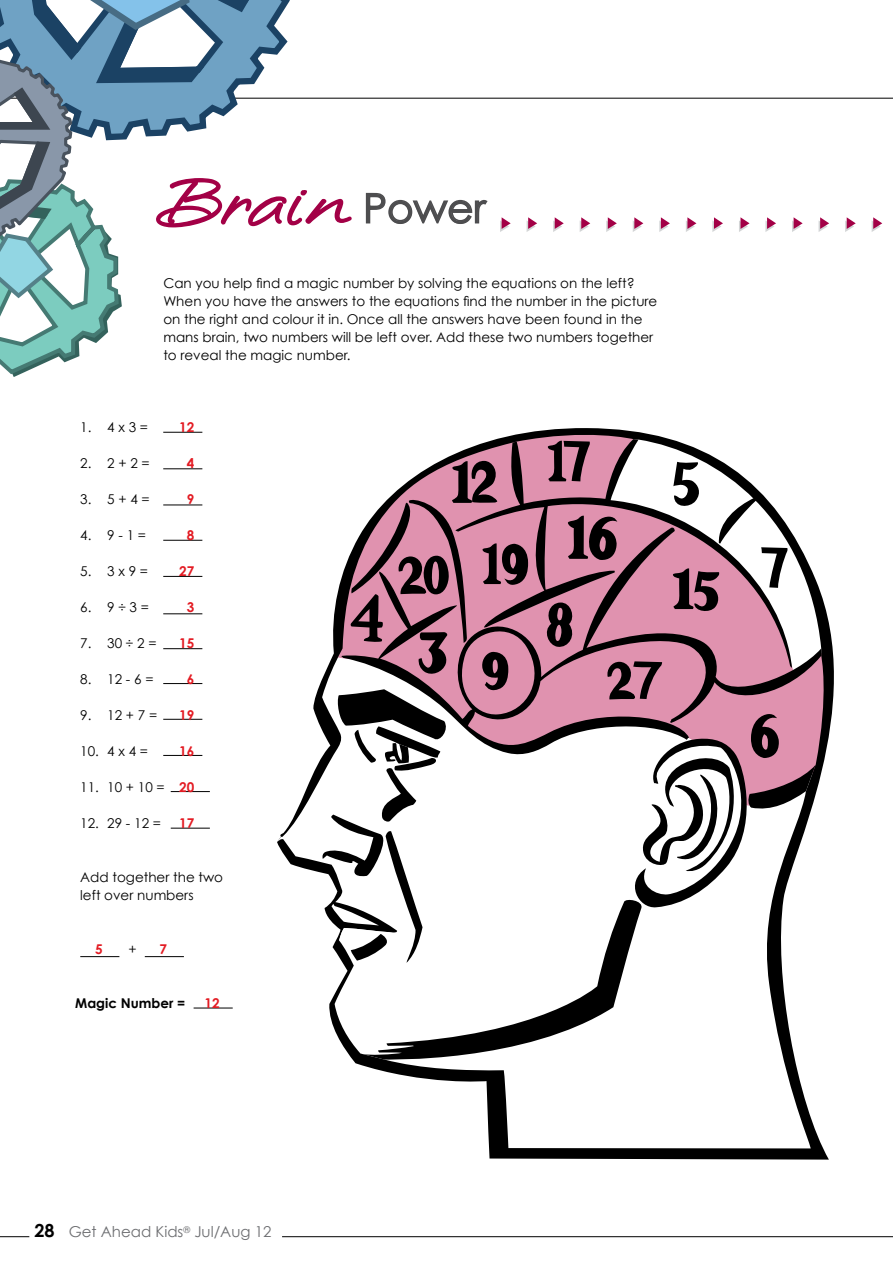
<style>
.page{position:relative;width:893px;height:1263px;background:#fff}
.page>*{position:absolute;margin:0;border:0;box-sizing:border-box;transform-origin:0 0}
.t1{font:99px "Loosie Script";color:#a30046}
.t2{font:40.5px "Century Gothic";color:#4d4d4f}
.t3{font:700 18px "Century Gothic";color:#000}
.t4{font:15px "Century Gothic";color:#6d6e71}
.t5{font:13.5px/18px "Century Gothic";color:#000}
.t6{font:700 13.5px "Century Gothic";color:#e31b23}
.t7{font:700 13.5px "Century Gothic";color:#000}
</style>
<div class="page">
<hr style="left:282px;top:1236px;width:611px;height:1px;background:#000">
<svg style="left:0;top:1236px;width:29px;height:1px"></svg>
<hr style="left:0;top:98px;width:893px;height:1px;background:#000">
<svg style="left:489px;top:624px;width:345px;height:535px;fill:#000"></svg>
<svg style="left:277px;top:428px;width:552px;height:720px"></svg>
<svg style="left:360px;top:898px;width:284px;height:166px"></svg>
<svg style="left:624px;top:807px;width:192px;height:102px"></svg>
<svg style="left:322px;top:461px;width:206px;height:502px"></svg>
<svg style="left:365px;top:192px;width:123px;height:32px"></svg>
<svg style="left:500px;top:217px;width:11px;height:15px"></svg>
<svg style="left:527px;top:217px;width:10px;height:15px"></svg>
<svg style="left:553px;top:217px;width:11px;height:15px"></svg>
<svg style="left:580px;top:217px;width:10px;height:15px"></svg>
<svg style="left:606px;top:217px;width:11px;height:15px"></svg>
<svg style="left:633px;top:217px;width:10px;height:15px"></svg>
<svg style="left:659px;top:217px;width:11px;height:15px"></svg>
<svg style="left:686px;top:217px;width:10px;height:15px"></svg>
<svg style="left:712px;top:217px;width:11px;height:15px"></svg>
<svg style="left:739px;top:217px;width:10px;height:15px"></svg>
<svg style="left:765px;top:217px;width:11px;height:15px"></svg>
<svg style="left:792px;top:217px;width:11px;height:15px"></svg>
<svg style="left:819px;top:217px;width:10px;height:15px"></svg>
<svg style="left:845px;top:217px;width:11px;height:15px"></svg>
<svg style="left:872px;top:217px;width:10px;height:15px"></svg>
<hr style="left:163px;top:432px;width:39px;height:1px;background:#000">
<svg style="left:334px;top:431px;width:495px;height:376px"></svg>
<hr style="left:163px;top:468px;width:39px;height:1px;background:#000">
<hr style="left:163px;top:505px;width:39px;height:1px;background:#000">
<hr style="left:163px;top:540px;width:39px;height:1px;background:#000">
<hr style="left:163px;top:576px;width:39px;height:1px;background:#000">
<hr style="left:163px;top:613px;width:39px;height:1px;background:#000">
<hr style="left:163px;top:648px;width:39px;height:1px;background:#000">
<hr style="left:163px;top:683px;width:39px;height:1px;background:#000">
<hr style="left:163px;top:719px;width:39px;height:1px;background:#000">
<hr style="left:163px;top:755px;width:39px;height:1px;background:#000">
<hr style="left:171px;top:791px;width:39px;height:1px;background:#000">
<hr style="left:171px;top:828px;width:39px;height:1px;background:#000">
<hr style="left:80px;top:956px;width:39px;height:1px;background:#000">
<hr style="left:145px;top:956px;width:39px;height:1px;background:#000">
<hr style="left:194px;top:1008px;width:39px;height:1px;background:#000">
<svg style="left:0;top:0;width:353px;height:377px"></svg>
<h1 class="t1" style="left:157px;top:161px;width:196px">Brain</h1>
<h2 class="t2" style="left:363px;top:183px;width:124px">Power</h2>
<p class="t5" style="left:163px;top:274px;width:495px">Can you help find a magic number by solving the equations on the left?<br>When you have the answers to the equations find the number in the picture on the right and colour it in. Once all the answers have been found in the mans brain, two numbers will be left over. Add these two numbers together to reveal the magic number.</p>
<p class="t5" style="left:80px;top:418px;width:69px">1. 4 x 3 =</p>
<p class="t5" style="left:80px;top:454px;width:71px">2. 2 + 2 =</p>
<p class="t5" style="left:80px;top:490px;width:71px">3. 5 + 4 =</p>
<p class="t5" style="left:80px;top:526px;width:67px">4. 9 - 1 =</p>
<p class="t5" style="left:80px;top:562px;width:69px">5. 3 x 9 =</p>
<p class="t5" style="left:80px;top:598px;width:70px">6. 9 ÷ 3 =</p>
<p class="t5" style="left:80px;top:634px;width:78px">7. 30 ÷ 2 =</p>
<p class="t5" style="left:80px;top:670px;width:75px">8. 12 - 6 =</p>
<p class="t5" style="left:80px;top:706px;width:79px">9. 12 + 7 =</p>
<p class="t5" style="left:80px;top:742px;width:69px">10. 4 x 4 =</p>
<p class="t5" style="left:80px;top:778px;width:86px">11. 10 + 10 =</p>
<p class="t5" style="left:80px;top:814px;width:82px">12. 29 - 12 =</p>
<p class="t6" style="left:179px;top:419px;width:17px">12</p>
<p class="t6" style="left:187px;top:455px;width:9px">4</p>
<p class="t6" style="left:187px;top:491px;width:9px">9</p>
<p class="t6" style="left:187px;top:527px;width:9px">8</p>
<p class="t6" style="left:179px;top:563px;width:17px">27</p>
<p class="t6" style="left:187px;top:599px;width:9px">3</p>
<p class="t6" style="left:179px;top:635px;width:17px">15</p>
<p class="t6" style="left:187px;top:671px;width:9px">6</p>
<p class="t6" style="left:179px;top:707px;width:17px">19</p>
<p class="t6" style="left:179px;top:743px;width:17px">16</p>
<p class="t6" style="left:179px;top:779px;width:17px">20</p>
<p class="t6" style="left:179px;top:815px;width:17px">17</p>
<p class="t5" style="left:80px;top:868px;width:144px">Add together the two left over numbers</p>
<p class="t6" style="left:95px;top:941px;width:9px">5</p>
<p class="t6" style="left:160px;top:941px;width:9px">7</p>
<p class="t5" style="left:128px;top:940px;width:10px">+</p>
<p class="t7" style="left:75px;top:995px;width:112px">Magic Number =</p>
<p class="t6" style="left:204px;top:995px;width:17px">12</p>
<h3 class="t3" style="left:34px;top:1219px;width:22px">28</h3>
<p class="t4" style="left:69px;top:1222px;width:204px">Get Ahead Kids<sup>®</sup> Jul/Aug 12</p>
</div>
